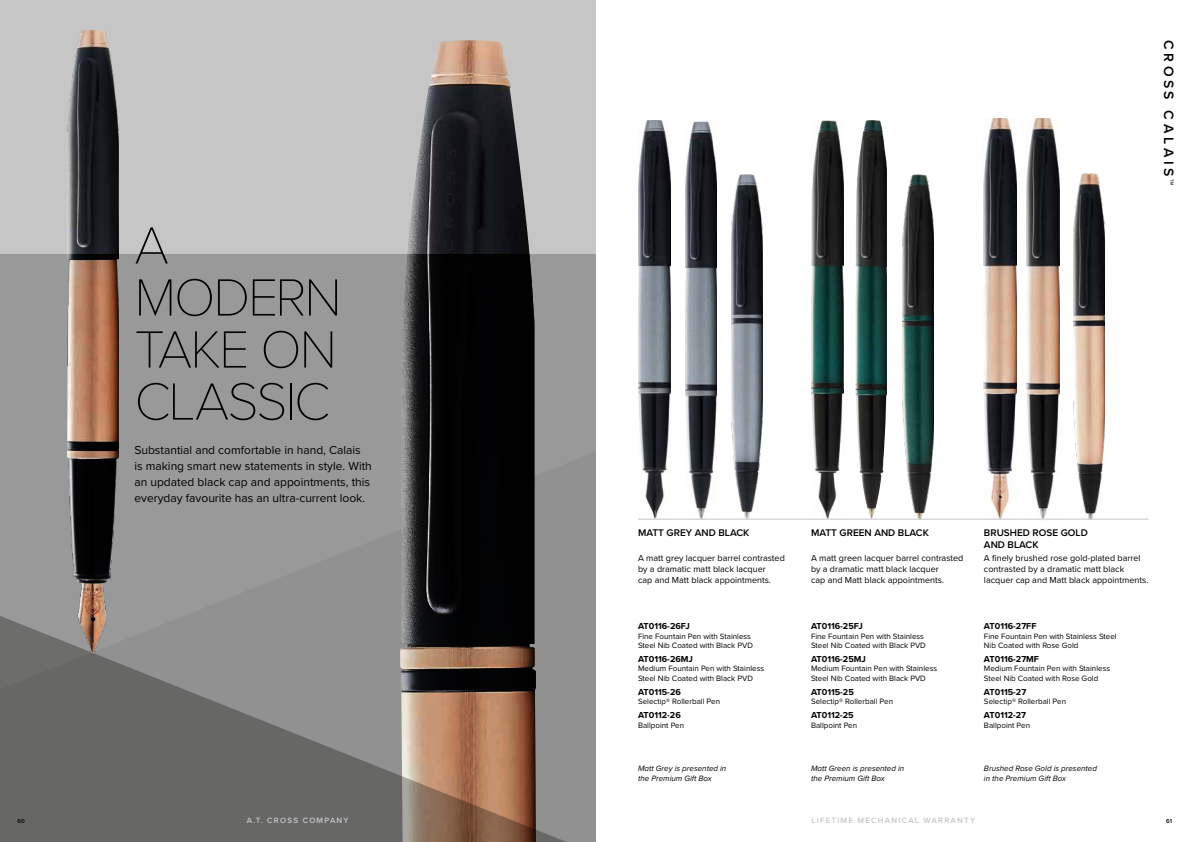
<style>
.page{position:relative;width:1191px;height:842px;background:#fff}
.page>*{position:absolute;margin:0;border:0;box-sizing:border-box;transform-origin:0 0}
.t1{font:100 54.2px/52px "Proxima Nova T";letter-spacing:-.045em;color:#000}
.t2{font:600 14px "Proxima Nova";letter-spacing:.255em;color:#000}
.t3{font:12px/16px "Proxima Nova";color:#000}
.t4{font:600 10px/12px "Proxima Nova";color:#000}
.t5{font:9px/10.8px "Proxima Nova";color:#000}
.t6{font:700 9px "Proxima Nova";color:#000}
.t7{font:8px/9.6px "Proxima Nova";color:#000}
.t8{font:italic 8px/9.6px "Proxima Nova";color:#000}
.t9{font:600 8px "Proxima Nova";letter-spacing:.15em;color:#c6c6c6}
.t10{font:600 6px "Proxima Nova";color:#000}
</style>
<div class="page">
<div style="left:0;top:0;width:595px;height:842px;background:#c6c6c6"></div>
<img style="left:400px;top:40px;width:136px;height:215px">
<img style="left:67px;top:30px;width:51px;height:225px">
<img style="left:685px;top:121px;width:31px;height:398px">
<img style="left:855px;top:120px;width:32px;height:399px">
<img style="left:1026px;top:118px;width:33px;height:401px">
<img style="left:638px;top:120px;width:32px;height:399px">
<img style="left:811px;top:120px;width:32px;height:399px">
<img style="left:984px;top:118px;width:32px;height:401px">
<img style="left:731px;top:174px;width:31px;height:345px">
<img style="left:902px;top:174px;width:31px;height:345px">
<img style="left:1073px;top:173px;width:31px;height:346px">
<svg style="left:0;top:255px;width:595px;height:587px;background:#787471"></svg>
<hr style="left:638px;top:519px;width:510px;height:1px;background:#c6c6c6">
<h1 class="t1" style="left:134px;top:216px;width:209px">A<br>MODERN<br>TAKE ON<br>CLASSIC</h1>
<h3 class="t3" style="left:134px;top:442px;width:239px">Substantial and comfortable in hand, Calais is making smart new statements in style. With an updated black cap and appointments, this everyday favourite has an ultra-current look.</h3>
<h2 class="t2" style="left:1179px;top:40px;width:147px;rotate:90deg">CROSS CALAIS™</h2>
<p class="t4" style="left:638px;top:526px;width:113px">MATT GREY AND BLACK</p>
<p class="t5" style="left:638px;top:553px;width:148px">A matt grey lacquer barrel contrasted by a dramatic matt black lacquer<br>cap and Matt black appointments.</p>
<p class="t6" style="left:638px;top:619px;width:53px">AT0116-26FJ</p>
<p class="t7" style="left:638px;top:631px;width:116px">Fine Fountain Pen with Stainless<br>Steel Nib Coated with Black PVD</p>
<p class="t6" style="left:638px;top:652px;width:56px">AT0116-26MJ</p>
<p class="t7" style="left:638px;top:664px;width:128px">Medium Fountain Pen with Stainless<br>Steel Nib Coated with Black PVD</p>
<p class="t6" style="left:638px;top:685px;width:44px">AT0115-26</p>
<p class="t7" style="left:638px;top:696px;width:84px">Selectip® Rollerball Pen</p>
<p class="t6" style="left:638px;top:708px;width:44px">AT0112-26</p>
<p class="t7" style="left:638px;top:720px;width:48px">Ballpoint Pen</p>
<p class="t4" style="left:811px;top:526px;width:119px">MATT GREEN AND BLACK</p>
<p class="t5" style="left:811px;top:553px;width:154px">A matt green lacquer barrel contrasted by a dramatic matt black lacquer<br>cap and Matt black appointments.</p>
<p class="t6" style="left:811px;top:619px;width:53px">AT0116-25FJ</p>
<p class="t7" style="left:811px;top:631px;width:116px">Fine Fountain Pen with Stainless<br>Steel Nib Coated with Black PVD</p>
<p class="t6" style="left:811px;top:652px;width:56px">AT0116-25MJ</p>
<p class="t7" style="left:811px;top:664px;width:128px">Medium Fountain Pen with Stainless<br>Steel Nib Coated with Black PVD</p>
<p class="t6" style="left:811px;top:685px;width:44px">AT0115-25</p>
<p class="t7" style="left:811px;top:696px;width:84px">Selectip® Rollerball Pen</p>
<p class="t6" style="left:811px;top:708px;width:44px">AT0112-25</p>
<p class="t7" style="left:811px;top:720px;width:48px">Ballpoint Pen</p>
<p class="t4" style="left:984px;top:526px;width:105px">BRUSHED ROSE GOLD<br>AND BLACK</p>
<p class="t5" style="left:984px;top:553px;width:166px">A finely brushed rose gold-plated barrel contrasted by a dramatic matt black lacquer cap and Matt black appointments.</p>
<p class="t6" style="left:984px;top:619px;width:54px">AT0116-27FF</p>
<p class="t7" style="left:984px;top:631px;width:134px">Fine Fountain Pen with Stainless Steel<br>Nib Coated with Rose Gold</p>
<p class="t6" style="left:984px;top:652px;width:57px">AT0116-27MF</p>
<p class="t7" style="left:984px;top:664px;width:128px">Medium Fountain Pen with Stainless<br>Steel Nib Coated with Rose Gold</p>
<p class="t6" style="left:984px;top:685px;width:44px">AT0115-27</p>
<p class="t7" style="left:984px;top:696px;width:84px">Selectip® Rollerball Pen</p>
<p class="t6" style="left:984px;top:708px;width:44px">AT0112-27</p>
<p class="t7" style="left:984px;top:720px;width:48px">Ballpoint Pen</p>
<p class="t8" style="left:638px;top:763px;width:90px">Matt Grey is presented in the Premium Gift Box</p>
<p class="t8" style="left:811px;top:763px;width:95px">Matt Green is presented in the Premium Gift Box</p>
<p class="t8" style="left:984px;top:763px;width:115px">Brushed Rose Gold is presented in the Premium Gift Box</p>
<p class="t10" style="left:18px;top:816px;width:9px">60</p>
<p class="t9" style="left:247px;top:814px;width:103px">A.T. CROSS COMPANY</p>
<p class="t9" style="left:811px;top:814px;width:165px">LIFETIME MECHANICAL WARRANTY</p>
<p class="t10" style="left:1166px;top:816px;width:7px">61</p>
</div>
